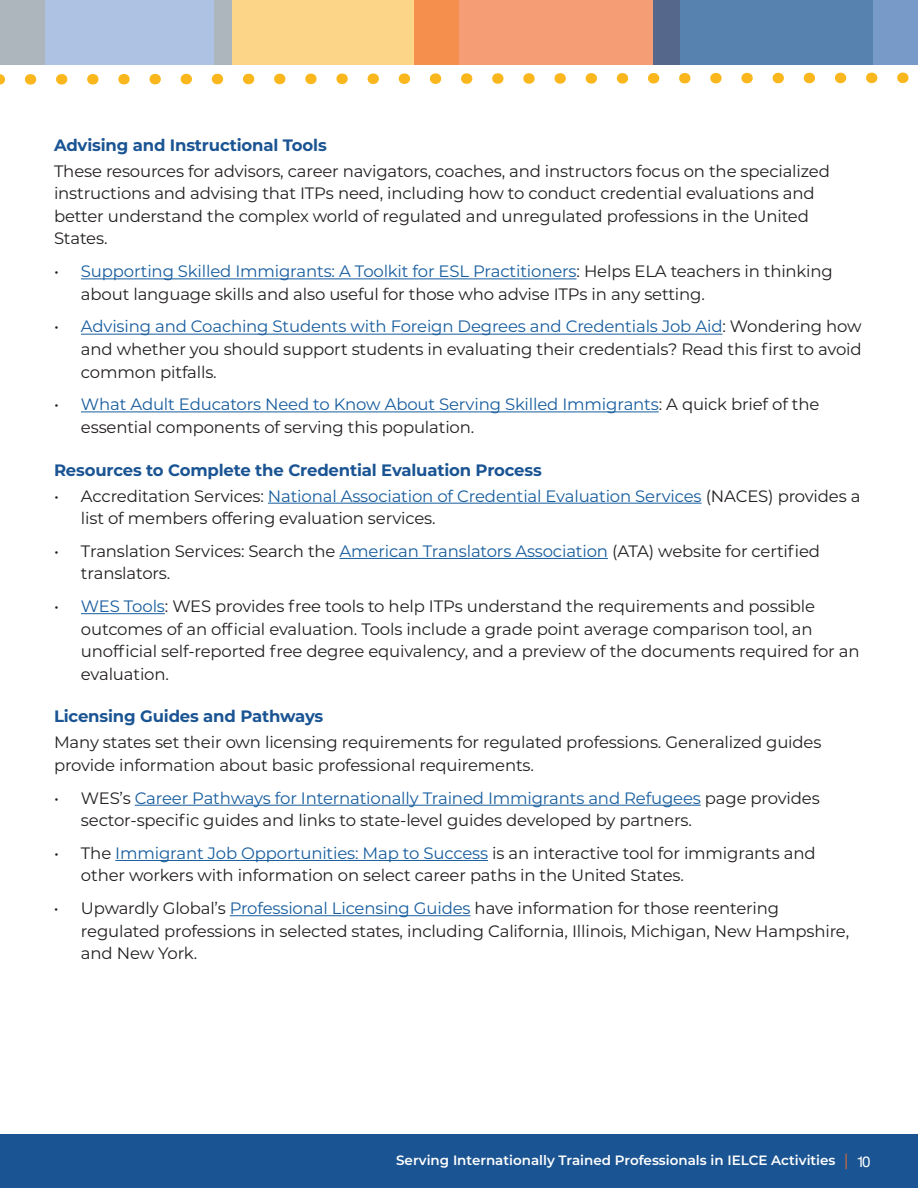
<style>
.page{position:relative;width:918px;height:1188px;background:#fff}
.page>*{position:absolute;margin:0;border:0;box-sizing:border-box;transform-origin:0 0}
.t1{font:16.5px/22.5px "Montserrat";letter-spacing:-.01em;color:#231f20}
.t2{font:700 16.5px "Montserrat";letter-spacing:-.01em;color:#1a5493}
.t3{font:15px "Helvetica Neue";color:#fff}
.t4{font:600 13.5px "Montserrat";color:#fff}
.s1{color:#175d9e}
</style>
<div class="page">
<div style="left:214px;top:0;width:245px;height:64px;background:#fdd589"></div>
<svg style="left:414px;top:0;width:240px;height:64px;background:#f49a6d"></svg>
<svg style="left:654px;top:0;width:220px;height:64px;background:#567eab"></svg>
<svg style="left:0;top:72px;width:909px;height:13px"></svg>
<svg style="left:0;top:0;width:231px;height:64px;background:#adbed9"></svg>
<div style="left:874px;top:0;width:44px;height:64px;background:#789ac9"></div>
<div style="left:0;top:1134px;width:918px;height:54px;background:#1a5493"></div>
<svg style="left:846px;top:1154px;width:1px;height:15px"></svg>
<hr style="left:81px;top:278px;width:496px;height:1px;background:#175d9e">
<hr style="left:81px;top:334px;width:641px;height:1px;background:#175d9e">
<hr style="left:81px;top:411px;width:578px;height:1px;background:#175d9e">
<hr style="left:268px;top:503px;width:434px;height:1px;background:#175d9e">
<hr style="left:340px;top:558px;width:268px;height:1px;background:#175d9e">
<hr style="left:81px;top:613px;width:84px;height:1px;background:#175d9e">
<hr style="left:135px;top:805px;width:566px;height:1px;background:#175d9e">
<hr style="left:115px;top:860px;width:373px;height:1px;background:#175d9e">
<hr style="left:230px;top:915px;width:241px;height:1px;background:#175d9e">
<h3 class="t2" style="left:54px;top:133px;width:274px">Advising and Instructional Tools</h3>
<p class="t1" style="left:54px;top:159px;width:777px">These resources for advisors, career navigators, coaches, and instructors focus on the specialized instructions and advising that ITPs need, including how to conduct credential evaluations and better understand the complex world of regulated and unregulated professions in the United States.</p>
<p class="t1" style="left:81px;top:260px;width:753px;text-indent:-27px">• <span class="s1">Supporting Skilled Immigrants: A Toolkit for ESL Practitioners</span>: Helps ELA teachers in thinking about language skills and also useful for those who advise ITPs in any setting.</p>
<p class="t1" style="left:81px;top:315px;width:782px;text-align:justify;text-indent:-27px">• <span class="s1">Advising and Coaching Students with Foreign Degrees and Credentials Job Aid</span>: Wondering how and whether you should support students in evaluating their credentials? Read this first to avoid common pitfalls.</p>
<p class="t1" style="left:81px;top:393px;width:740px;text-indent:-27px">• <span class="s1">What Adult Educators Need to Know About Serving Skilled Immigrants</span>: A quick brief of the essential components of serving this population.</p>
<h3 class="t2" style="left:54px;top:458px;width:489px">Resources to Complete the Credential Evaluation Process</h3>
<p class="t1" style="left:81px;top:484px;width:781px;text-indent:-27px">• Accreditation Services: <span class="s1">National Association of Credential Evaluation Services</span> (NACES) provides a list of members offering evaluation services.</p>
<p class="t1" style="left:81px;top:539px;width:741px;text-indent:-27px">• Translation Services: Search the <span class="s1">American Translators Association</span> (ATA) website for certified translators.</p>
<p class="t1" style="left:81px;top:594px;width:780px;text-indent:-27px">• <span class="s1">WES Tools</span>: WES provides free tools to help ITPs understand the requirements and possible outcomes of an official evaluation. Tools include a grade point average comparison tool, an unofficial self-reported free degree equivalency, and a preview of the documents required for an evaluation.</p>
<h3 class="t2" style="left:54px;top:705px;width:271px">Licensing Guides and Pathways</h3>
<p class="t1" style="left:54px;top:731px;width:769px">Many states set their own licensing requirements for regulated professions. Generalized guides provide information about basic professional requirements.</p>
<p class="t1" style="left:81px;top:786px;width:740px;text-indent:-27px">• WES’s <span class="s1">Career Pathways for Internationally Trained Immigrants and Refugees</span> page provides sector-specific guides and links to state-level guides developed by partners.</p>
<p class="t1" style="left:81px;top:841px;width:736px;text-indent:-27px">• The <span class="s1">Immigrant Job Opportunities: Map to Success</span> is an interactive tool for immigrants and other workers with information on select career paths in the United States.</p>
<p class="t1" style="left:81px;top:896px;width:770px;text-indent:-27px">• Upwardly Global’s <span class="s1">Professional Licensing Guides</span> have information for those reentering regulated professions in selected states, including California, Illinois, Michigan, New Hampshire, and New York.</p>
<p class="t4" style="left:396px;top:1151px;width:441px">Serving Internationally Trained Professionals in IELCE Activities</p>
<p class="t3" style="left:857px;top:1151px;width:16px">10</p>
</div>
